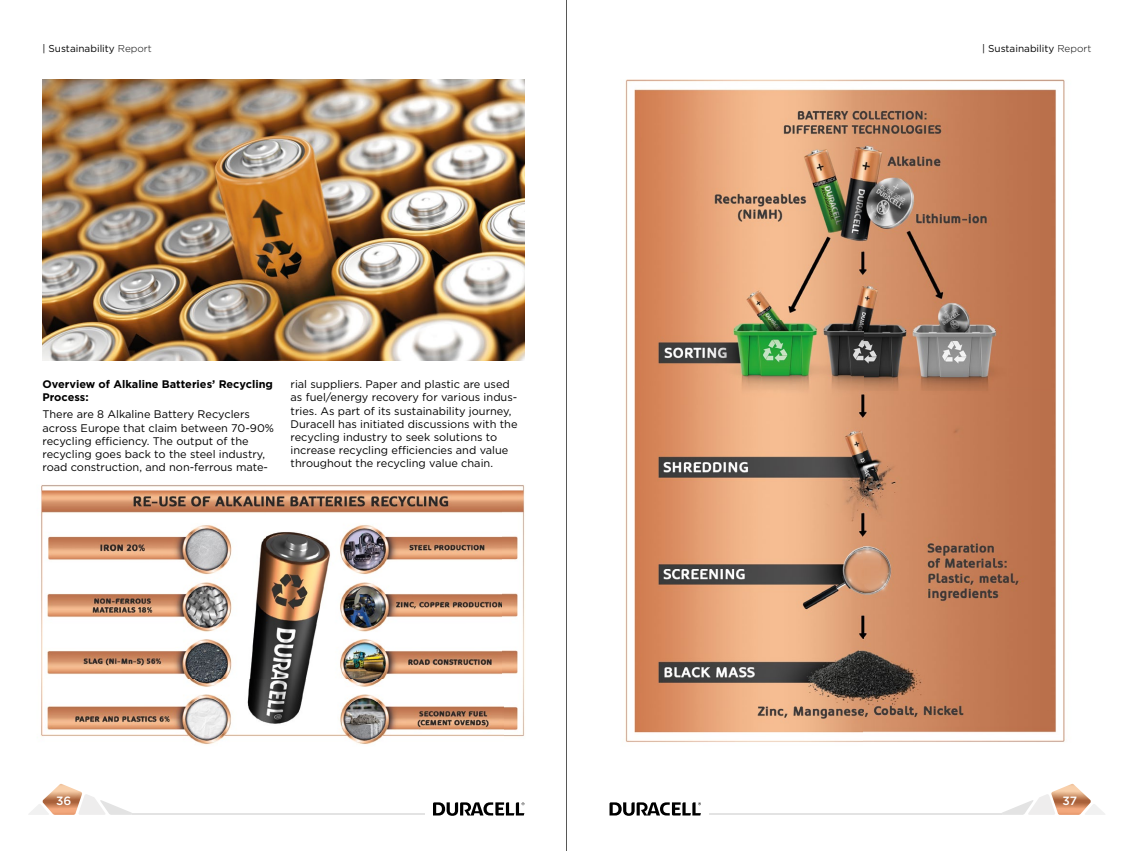
<style>
.page{position:relative;width:1134px;height:851px;background:#fff}
.page>*{position:absolute;margin:0;border:0;box-sizing:border-box;transform-origin:0 0}
.t1{font:500 12px "Gotham";color:#fff}
.t2{font:11px/13.2px "Gotham";color:#000}
.t3{font:700 11px/13.2px "Gotham";color:#000}
.t4{font:10px "Gotham";color:#000}
.s1{font-weight:300}
</style>
<div class="page">
<svg style="left:29px;top:784px;width:103px;height:30px"></svg>
<svg style="left:1001px;top:783px;width:104px;height:31px"></svg>
<svg style="left:433px;top:802px;width:91px;height:13px"></svg>
<svg style="left:609px;top:802px;width:92px;height:13px"></svg>
<hr style="left:709px;top:813px;width:292px;height:1px;background:#e3e3e3">
<hr style="left:132px;top:813px;width:293px;height:1px;background:#e3e3e3">
<img style="left:625px;top:79px;width:440px;height:663px">
<img style="left:40px;top:485px;width:485px;height:259px">
<img style="left:43px;top:80px;width:481px;height:280px">
<hr style="left:567px;top:0;width:1px;height:850px;background:#575756">
<p class="t4" style="left:43px;top:42px;width:111px">| Sustainability <span class="s1">Report</span></p>
<p class="t4" style="left:982px;top:42px;width:111px">| Sustainability <span class="s1">Report</span></p>
<p class="t3" style="left:43px;top:377px;width:232px">Overview of Alkaline Batteries’ Recycling<br>Process:</p>
<p class="t2" style="left:43px;top:407px;width:233px">There are 8 Alkaline Battery Recyclers across Europe that claim between 70-90% recycling efficiency. The output of the recycling goes back to the steel industry, road construction, and non-ferrous mate-</p>
<p class="t2" style="left:291px;top:377px;width:228px">rial suppliers. Paper and plastic are used as fuel/energy recovery for various indus&shy;tries. As part of its sustainability journey, Duracell has initiated discussions with the recycling industry to seek solutions to increase recycling efficiencies and value throughout the recycling value chain.</p>
<p class="t1" style="left:56px;top:792px;width:17px">36</p>
<p class="t1" style="left:1062px;top:792px;width:16px">37</p>
</div>
